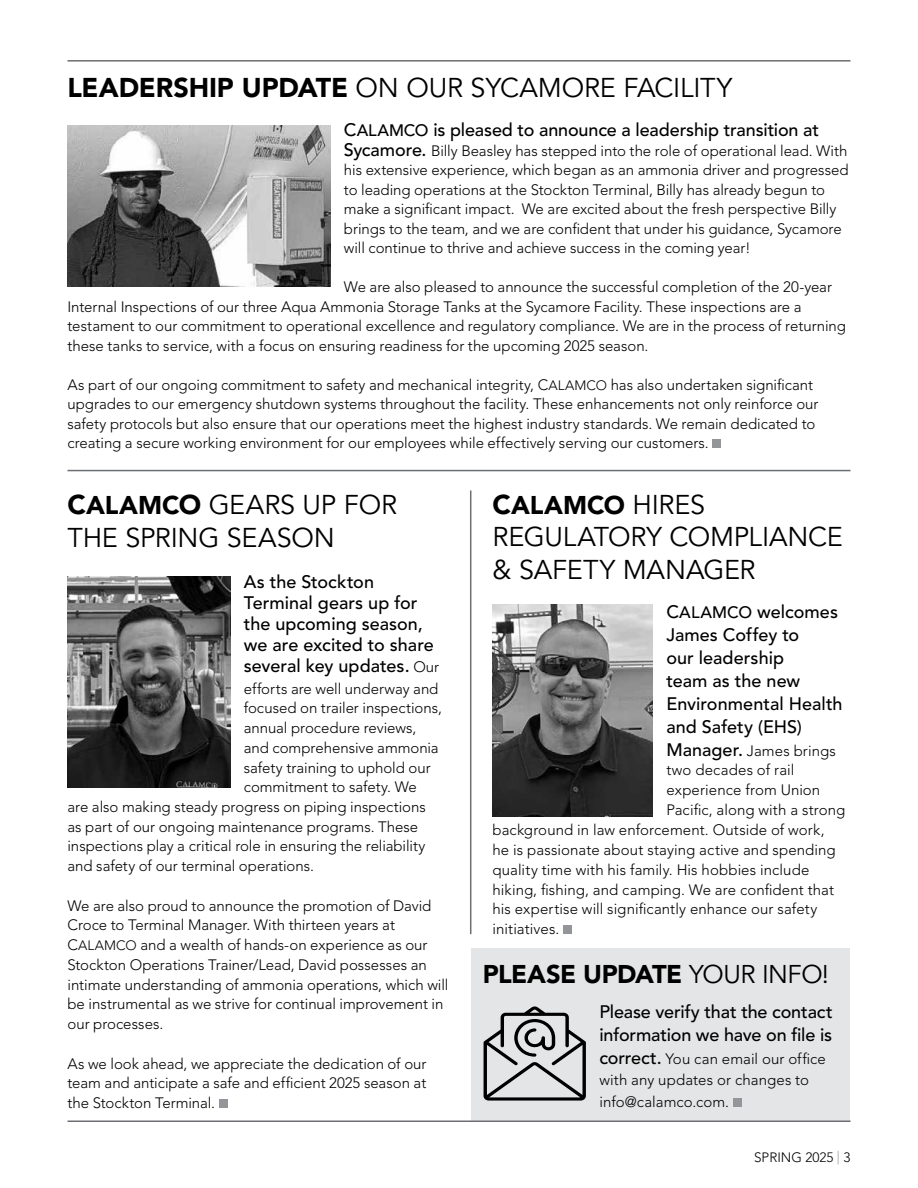
<style>
.page{position:relative;width:918px;height:1188px;background:#fff}
.page>*{position:absolute;margin:0;border:0;box-sizing:border-box;transform-origin:0 0}
.t1{font:27px/32.5px "Avenir LT Std";letter-spacing:-.005em;color:#000}
.t2{font:900 25.5px "Avenir LT Std";letter-spacing:-.02em;color:#000}
.t3{font:500 18px/22.8px "Avenir LT Std";letter-spacing:-.005em;color:#000}
.t4{font:300 15px/19.5px "Avenir LT Std";color:#000}
.t5{font:300 13.5px "Avenir LT Std";color:#000}
.s1{font-weight:900}
.s2{font-size:16.5px}
.s3{font-weight:500;font-size:18px}
.s4{font-size:13.5px}
.s5{font-weight:900;font-size:25.5px}
.s6{font-weight:300;font-size:15px}
.s7{font-size:27px}
.s8{font-weight:400;font-size:27px}
.s9{font-weight:400}
.s10{color:#939598}
</style>
<div class="page">
<div style="left:713px;top:440px;width:8px;height:8px;background:#939598"></div>
<div style="left:471px;top:948px;width:379px;height:173px;background:#e4e5e6"></div>
<hr style="left:68px;top:470px;width:782px;height:1px;background:#6d6e71">
<hr style="left:68px;top:60px;width:782px;height:2px;background:#6d6e71">
<div style="left:733px;top:1098px;width:9px;height:9px;background:#939598"></div>
<svg style="left:484px;top:1006px;width:102px;height:95px"></svg>
<img style="left:68px;top:125px;width:262px;height:162px">
<div style="left:219px;top:1100px;width:8px;height:8px;background:#939598"></div>
<img style="left:68px;top:576px;width:162px;height:211px">
<hr style="left:68px;top:1120px;width:782px;height:2px;background:#6d6e71">
<hr style="left:470px;top:490px;width:1px;height:444px;background:#6d6e71">
<div style="left:563px;top:926px;width:9px;height:8px;background:#939598"></div>
<img style="left:493px;top:605px;width:160px;height:212px">
<h1 class="t1" style="left:68px;top:72px;width:666px"><span class="s1">LEADERSHIP UPDATE</span> ON OUR SYCAMORE FACILITY</h1>
<p class="t3" style="left:344px;top:119px;width:477px">C<span class="s2">ALAMCO</span> is pleased to announce a leadership transition at</p>
<p class="t4" style="left:344px;top:141px;width:506px"><span class="s3">Sycamore.</span> Billy Beasley has stepped into the role of operational lead. With his extensive experience, which began as an ammonia driver and progressed to leading operations at the Stockton Terminal, Billy has already begun to make a significant impact. We are excited about the fresh perspective Billy brings to the team, and we are confident that under his guidance, Sycamore will continue to thrive and achieve success in the coming year!</p>
<p class="t4" style="left:67px;top:277px;width:780px;text-indent:276px">We are also pleased to announce the successful completion of the 20-year Internal Inspections of our three Aqua Ammonia Storage Tanks at the Sycamore Facility. These inspections are a testament to our commitment to operational excellence and regulatory compliance. We are in the process of returning these tanks to service, with a focus on ensuring readiness for the upcoming 2025 season.</p>
<p class="t4" style="left:67px;top:375px;width:753px">As part of our ongoing commitment to safety and mechanical integrity, C<span class="s4">ALAMCO</span> has also undertaken significant upgrades to our emergency shutdown systems throughout the facility. These enhancements not only reinforce our safety protocols but also ensure that our operations meet the highest industry standards. We remain dedicated to creating a secure working environment for our employees while effectively serving our customers.</p>
<h1 class="t1" style="left:68px;top:489px;width:331px"><span class="s1">C</span><span class="s5">ALAMC</span><span class="s1">O</span> GEARS UP FOR<br>THE SPRING SEASON</h1>
<p class="t3" style="left:244px;top:571px;width:197px;line-height:21.1px">As the Stockton<br>Terminal gears up for the upcoming season, we are excited to share several key updates. <span class="s6">Our</span></p>
<p class="t4" style="left:244px;top:679px;width:196px">efforts are well underway and</p>
<p class="t4" style="left:244px;top:699px;width:200px">focused on trailer inspections,</p>
<p class="t4" style="left:244px;top:718px;width:174px">annual procedure reviews,</p>
<p class="t4" style="left:244px;top:738px;width:196px">and comprehensive ammonia</p>
<p class="t4" style="left:244px;top:758px;width:188px">safety training to uphold our</p>
<p class="t4" style="left:244px;top:777px;width:175px">commitment to safety. We</p>
<p class="t4" style="left:67px;top:797px;width:360px">are also making steady progress on piping inspections</p>
<p class="t4" style="left:67px;top:817px;width:352px">as part of our ongoing maintenance programs. These</p>
<p class="t4" style="left:67px;top:837px;width:359px">inspections play a critical role in ensuring the reliability</p>
<p class="t4" style="left:67px;top:856px;width:248px">and safety of our terminal operations.</p>
<p class="t4" style="left:67px;top:896px;width:382px">We are also proud to announce the promotion of David Croce to Terminal Manager. With thirteen years at C<span class="s4">ALAMCO</span> and a wealth of hands-on experience as our Stockton Operations Trainer/Lead, David possesses an intimate understanding of ammonia operations, which will be instrumental as we strive for continual improvement in our processes.</p>
<p class="t4" style="left:68px;top:1054px;width:361px;text-align:justify">As we look ahead, we appreciate the dedication of our team and anticipate a safe and efficient 2025 season at the Stockton Terminal.</p>
<h2 class="t2" style="left:493px;top:490px;width:214px"><span class="s7">C</span>ALAMCO <span class="s8">HIRES</span></h2>
<h1 class="t1" style="left:493px;top:522px;width:352px">REGULATORY COMPLIANCE &amp; SAFETY MANAGER</h1>
<p class="t3" style="left:666px;top:601px;width:178px">C<span class="s2">ALAMCO</span> welcomes<br>James Coffey to<br>our leadership<br>team as the new<br>Environmental Health and Safety (EHS)</p>
<p class="t4" style="left:666px;top:741px;width:171px"><span class="s3">Manager.</span> James brings</p>
<p class="t4" style="left:666px;top:761px;width:130px">two decades of rail</p>
<p class="t4" style="left:666px;top:780px;width:155px">experience from Union</p>
<p class="t4" style="left:666px;top:800px;width:181px">Pacific, along with a strong</p>
<p class="t4" style="left:493px;top:820px;width:334px">background in law enforcement. Outside of work,</p>
<p class="t4" style="left:493px;top:840px;width:345px">he is passionate about staying active and spending</p>
<p class="t4" style="left:493px;top:860px;width:318px">quality time with his family. His hobbies include</p>
<p class="t4" style="left:493px;top:880px;width:343px">hiking, fishing, and camping. We are confident that</p>
<p class="t4" style="left:493px;top:900px;width:326px">his expertise will significantly enhance our safety</p>
<p class="t4" style="left:493px;top:919px;width:68px">initiatives.</p>
<h2 class="t2" style="left:483px;top:958px;width:348px">PLEASE UPDATE <span class="s9">YOUR INFO!</span></h2>
<p class="t3" style="left:599px;top:1001px;width:235px">Please verify that the contact information we have on file is</p>
<p class="t4" style="left:599px;top:1048px;width:228px;line-height:21.5px"><span class="s3">correct.</span> You can email our office with any updates or changes to info@calamco.com.</p>
<p class="t5" style="left:754px;top:1149px;width:98px">SPRING 2025 <span class="s10">|</span> 3</p>
</div>
